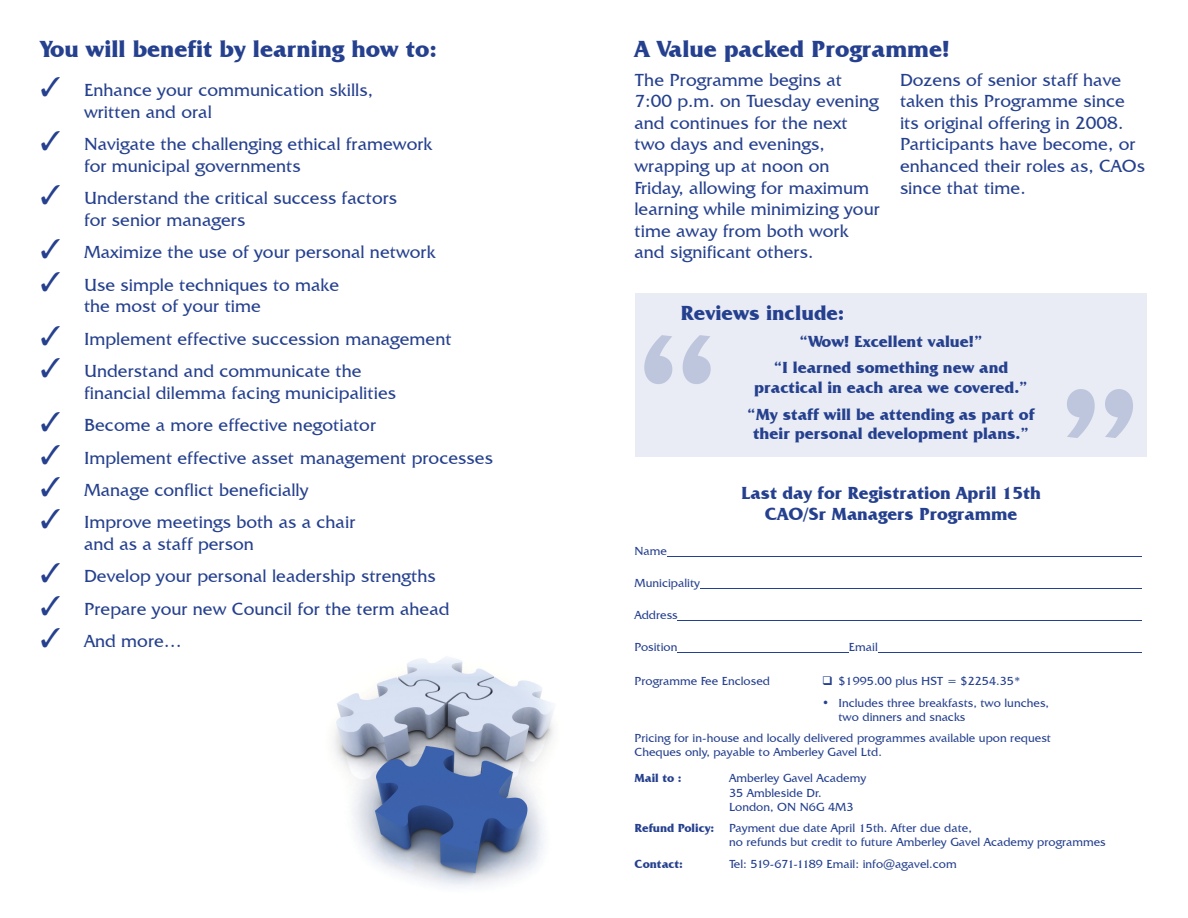
<style>
.page{position:relative;width:1188px;height:918px;background:#fff}
.page>*{position:absolute;margin:0;border:0;box-sizing:border-box;transform-origin:0 0}
.t1{font:700 24px "Friz Quadrata IT Cby BT";color:#25408e}
.t2{font:700 21px "Friz Quadrata IT Cby BT";color:#25408e}
.t3{font:18px/21.6px "Friz Quadrata IT Cby BT";color:#25408e}
.t4{font:700 18px/21.6px "Friz Quadrata IT Cby BT";color:#25408e;text-align:center}
.t5{font:700 16.5px/26.5px "Friz Quadrata IT Cby BT";color:#25408e;text-align:center}
.t6{font:12px/14.4px "Friz Quadrata IT Cby BT";color:#25408e}
.t7{font:700 12px "Friz Quadrata IT Cby BT";color:#25408e}
.s1{font-weight:700}
</style>
<div class="page">
<div style="left:635px;top:293px;width:512px;height:163px;background:#e9ecf4"></div>
<svg style="left:1067px;top:389px;width:66px;height:49px"></svg>
<svg style="left:644px;top:335px;width:67px;height:49px"></svg>
<hr style="left:667px;top:556px;width:182px;height:1px;background:#25408e">
<svg style="left:849px;top:556px;width:15px;height:1px"></svg>
<hr style="left:864px;top:556px;width:278px;height:1px;background:#25408e">
<hr style="left:700px;top:588px;width:149px;height:1px;background:#25408e">
<svg style="left:849px;top:588px;width:15px;height:1px"></svg>
<hr style="left:864px;top:588px;width:278px;height:1px;background:#25408e">
<hr style="left:678px;top:620px;width:171px;height:1px;background:#25408e">
<svg style="left:849px;top:620px;width:15px;height:1px"></svg>
<hr style="left:864px;top:620px;width:278px;height:1px;background:#25408e">
<hr style="left:677px;top:652px;width:172px;height:1px;background:#25408e">
<hr style="left:878px;top:652px;width:264px;height:1px;background:#25408e">
<img style="left:333px;top:658px;width:221px;height:229px">
<h1 class="t1" style="left:40px;top:39px;width:398px">You will benefit by learning how to:</h1>
<p class="t3" style="left:84px;top:81px;width:291px;text-indent:-44px">✓ Enhance your communication skills, written and oral</p>
<p class="t3" style="left:84px;top:135px;width:350px;text-indent:-44px">✓ Navigate the challenging ethical framework for municipal governments</p>
<p class="t3" style="left:84px;top:189px;width:315px;text-indent:-44px">✓ Understand the critical success factors for senior managers</p>
<p class="t3" style="left:40px;top:243px;width:397px">✓ Maximize the use of your personal network</p>
<p class="t3" style="left:84px;top:275px;width:257px;text-indent:-44px">✓ Use simple techniques to make the most of your time</p>
<p class="t3" style="left:40px;top:329px;width:413px">✓ Implement effective succession management</p>
<p class="t3" style="left:84px;top:362px;width:314px;text-indent:-44px">✓ Understand and communicate the financial dilemma facing municipalities</p>
<p class="t3" style="left:40px;top:416px;width:337px">✓ Become a more effective negotiator</p>
<p class="t3" style="left:40px;top:448px;width:454px">✓ Implement effective asset management processes</p>
<p class="t3" style="left:40px;top:481px;width:270px">✓ Manage conflict beneficially</p>
<p class="t3" style="left:84px;top:513px;width:273px;text-indent:-44px">✓ Improve meetings both as a chair and as a staff person</p>
<p class="t3" style="left:40px;top:567px;width:397px">✓ Develop your personal leadership strengths</p>
<p class="t3" style="left:40px;top:599px;width:411px">✓ Prepare your new Council for the term ahead</p>
<p class="t3" style="left:40px;top:632px;width:143px">✓ And more…</p>
<h1 class="t1" style="left:634px;top:39px;width:317px">A Value packed Programme!</h1>
<p class="t3" style="left:634px;top:70px;width:247px">The Programme begins at<br>7:00 p.m. on Tuesday evening and continues for the next two days and evenings, wrapping up at noon on<br>Friday, allowing for maximum learning while minimizing your time away from both work and significant others.</p>
<p class="t3" style="left:900px;top:70px;width:247px">Dozens of senior staff have taken this Programme since its original offering in 2008.<br>Participants have become, or enhanced their roles as, CAOs since that time.</p>
<p class="t2" style="left:681px;top:304px;width:165px">Reviews include:</p>
<p class="t5" style="left:774px;top:329px;width:236px">“Wow! Excellent value!”<br>“I learned something new and</p>
<p class="t5" style="left:747px;top:375px;width:289px">practical in each area we covered.” “My staff will be attending as part of</p>
<p class="t5" style="left:753px;top:422px;width:277px">their personal development plans.”</p>
<p class="t4" style="left:741px;top:483px;width:301px">Last day for Registration April 15th<br>CAO/Sr Managers Programme</p>
<p class="t6" style="left:634px;top:545px;width:34px">Name</p>
<p class="t6" style="left:634px;top:576px;width:67px">Municipality</p>
<p class="t6" style="left:634px;top:608px;width:45px">Address</p>
<p class="t6" style="left:634px;top:640px;width:44px">Position</p>
<p class="t6" style="left:849px;top:640px;width:30px">Email</p>
<p class="t6" style="left:634px;top:675px;width:137px">Programme Fee Enclosed</p>
<p class="t6" style="left:822px;top:675px;width:201px">❑ $1995.00 plus HST = $2254.35*</p>
<p class="t6" style="left:838px;top:696px;width:212px;text-indent:-16px">• Includes three breakfasts, two lunches, two dinners and snacks</p>
<p class="t6" style="left:634px;top:732px;width:418px">Pricing for in-house and locally delivered programmes available upon request<br>Cheques only, payable to Amberley Gavel Ltd.</p>
<p class="t7" style="left:634px;top:773px;width:49px">Mail to :</p>
<p class="t6" style="left:729px;top:772px;width:139px">Amberley Gavel Academy<br>35 Ambleside Dr.<br>London, ON N6G 4M3</p>
<p class="t6" style="left:729px;top:822px;width:378px;text-indent:-94px"><span class="s1">Refund Policy:</span> Payment due date April 15th. After due date,<br>no refunds but credit to future Amberley Gavel Academy programmes</p>
<p class="t7" style="left:634px;top:858px;width:50px">Contact:</p>
<p class="t6" style="left:729px;top:857px;width:229px">Tel: 519-671-1189 Email: info@agavel.com</p>
</div>
